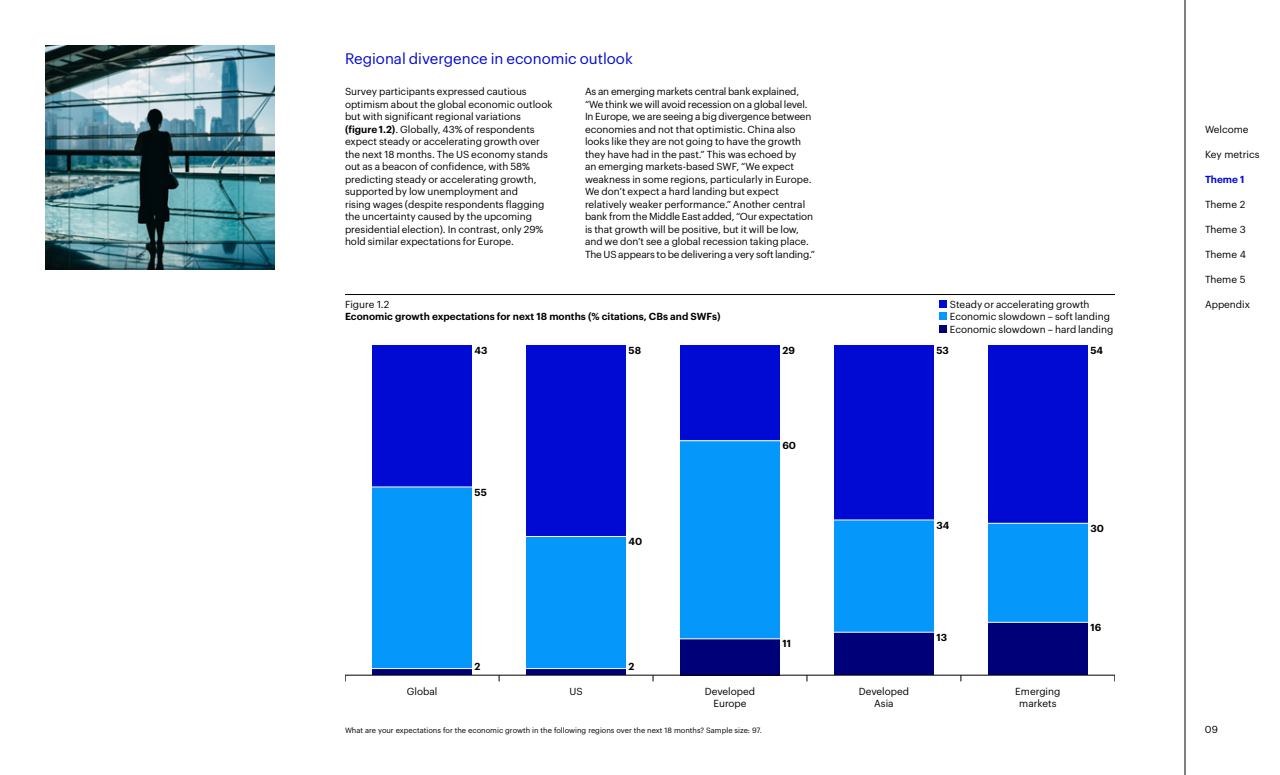
<style>
.page{position:relative;width:1280px;height:775px;background:#fff}
.page>*{position:absolute;margin:0;border:0;box-sizing:border-box;transform-origin:0 0}
.t1{font:15px "Graphik";color:#000ad2}
.t2{font:10px/12.5px "Graphik";color:#000}
.t3{font:600 10px "Graphik";color:#000}
.t4{font:600 10px "Graphik";color:#000ad2}
.t5{font:7.5px "Graphik";color:#000}
.s1{font-weight:600}
</style>
<div class="page">
<hr style="left:1185px;top:0;width:1px;height:775px;background:#000">
<img style="left:45px;top:45px;width:230px;height:225px">
<hr style="left:345px;top:294px;width:770px;height:1px;background:#000">
<div style="left:372px;top:345px;width:100px;height:142px;background:#000ad2"></div>
<div style="left:372px;top:487px;width:100px;height:182px;background:#0598fa"></div>
<div style="left:372px;top:669px;width:100px;height:6px;background:#000078"></div>
<div style="left:526px;top:345px;width:100px;height:192px;background:#000ad2"></div>
<div style="left:526px;top:536px;width:100px;height:133px;background:#0598fa"></div>
<div style="left:526px;top:669px;width:100px;height:6px;background:#000078"></div>
<div style="left:680px;top:345px;width:100px;height:96px;background:#000ad2"></div>
<div style="left:680px;top:441px;width:100px;height:198px;background:#0598fa"></div>
<div style="left:680px;top:639px;width:100px;height:36px;background:#000078"></div>
<div style="left:834px;top:345px;width:100px;height:175px;background:#000ad2"></div>
<div style="left:834px;top:520px;width:100px;height:112px;background:#0598fa"></div>
<div style="left:834px;top:632px;width:100px;height:43px;background:#000078"></div>
<div style="left:988px;top:345px;width:100px;height:178px;background:#000ad2"></div>
<div style="left:988px;top:523px;width:100px;height:99px;background:#0598fa"></div>
<div style="left:988px;top:622px;width:100px;height:53px;background:#000078"></div>
<hr style="left:372px;top:487px;width:101px;height:1px;background:#fff">
<hr style="left:372px;top:668px;width:101px;height:1px;background:#fff">
<hr style="left:525px;top:536px;width:102px;height:1px;background:#fff">
<hr style="left:525px;top:668px;width:102px;height:1px;background:#fff">
<hr style="left:679px;top:440px;width:102px;height:1px;background:#fff">
<hr style="left:679px;top:639px;width:102px;height:1px;background:#fff">
<hr style="left:833px;top:520px;width:102px;height:1px;background:#fff">
<hr style="left:833px;top:632px;width:102px;height:1px;background:#fff">
<hr style="left:987px;top:523px;width:101px;height:1px;background:#fff">
<hr style="left:987px;top:622px;width:101px;height:1px;background:#fff">
<hr style="left:345px;top:675px;width:770px;height:1px;background:#000">
<div style="left:939px;top:300px;width:7px;height:8px;background:#000ad2"></div>
<div style="left:939px;top:325px;width:7px;height:7px;background:#000078"></div>
<div style="left:939px;top:313px;width:7px;height:7px;background:#0598fa"></div>
<h1 class="t1" style="left:345px;top:47px;width:289px">Regional divergence in economic outlook</h1>
<p class="t2" style="left:345px;top:84px;width:209px">Survey participants expressed cautious optimism about the global economic outlook but with significant regional variations <span class="s1">(figure 1.2)</span>. Globally, 43% of respondents expect steady or accelerating growth over the next 18 months. The US economy stands out as a beacon of confidence, with 58% predicting steady or accelerating growth, supported by low unemployment and<br>rising wages (despite respondents flagging the uncertainty caused by the upcoming presidential election). In contrast, only 29% hold similar expectations for Europe.</p>
<p class="t2" style="left:585px;top:84px;width:231px">As an emerging markets central bank explained, “We think we will avoid recession on a global level.<br>In Europe, we are seeing a big divergence between economies and not that optimistic. China also looks like they are not going to have the growth they have had in the past.” This was echoed by<br>an emerging markets-based SWF, “We expect weakness in some regions, particularly in Europe.<br>We don’t expect a hard landing but expect relatively weaker performance.” Another central bank from the Middle East added, “Our expectation is that growth will be positive, but it will be low, and we don’t see a global recession taking place.<br>The US appears to be delivering a very soft landing.”</p>
<p class="t2" style="left:345px;top:297px;width:46px">Figure 1.2</p>
<p class="t3" style="left:345px;top:309px;width:377px">Economic growth expectations for next 18 months (% citations, CBs and SWFs)</p>
<p class="t2" style="left:950px;top:297px;width:165px">Steady or accelerating growth<br>Economic slowdown – soft landing<br>Economic slowdown – hard landing</p>
<p class="t3" style="left:475px;top:342px;width:14px">43</p>
<p class="t3" style="left:629px;top:342px;width:14px">58</p>
<p class="t3" style="left:782px;top:342px;width:14px">29</p>
<p class="t3" style="left:936px;top:342px;width:14px">53</p>
<p class="t3" style="left:1090px;top:342px;width:14px">54</p>
<p class="t3" style="left:475px;top:484px;width:14px">55</p>
<p class="t3" style="left:629px;top:534px;width:15px">40</p>
<p class="t3" style="left:782px;top:438px;width:15px">60</p>
<p class="t3" style="left:936px;top:517px;width:14px">34</p>
<p class="t3" style="left:1090px;top:521px;width:15px">30</p>
<p class="t3" style="left:475px;top:659px;width:7px">2</p>
<p class="t3" style="left:629px;top:659px;width:7px">2</p>
<p class="t3" style="left:782px;top:636px;width:10px">11</p>
<p class="t3" style="left:936px;top:630px;width:12px">13</p>
<p class="t2" style="left:407px;top:684px;width:32px">Global</p>
<p class="t2" style="left:569px;top:684px;width:15px">US</p>
<p class="t2" style="left:705px;top:684px;width:52px;text-align:center">Developed<br>Europe</p>
<p class="t2" style="left:859px;top:684px;width:52px;text-align:center">Developed<br>Asia</p>
<p class="t2" style="left:1015px;top:684px;width:47px;text-align:center">Emerging markets</p>
<p class="t5" style="left:345px;top:724px;width:418px">What are your expectations for the economic growth in the following regions over the next 18 months? Sample size: 97.</p>
<p class="t3" style="left:1090px;top:620px;width:12px">16</p>
<p class="t2" style="left:1205px;top:122px;width:45px">Welcome</p>
<p class="t2" style="left:1205px;top:147px;width:56px">Key metrics</p>
<p class="t4" style="left:1205px;top:171px;width:41px">Theme 1</p>
<p class="t2" style="left:1205px;top:197px;width:42px">Theme 2</p>
<p class="t2" style="left:1205px;top:222px;width:42px">Theme 3</p>
<p class="t2" style="left:1205px;top:247px;width:42px">Theme 4</p>
<p class="t2" style="left:1205px;top:272px;width:42px">Theme 5</p>
<p class="t2" style="left:1205px;top:297px;width:47px">Appendix</p>
<p class="t2" style="left:1205px;top:722px;width:14px">09</p>
</div>
